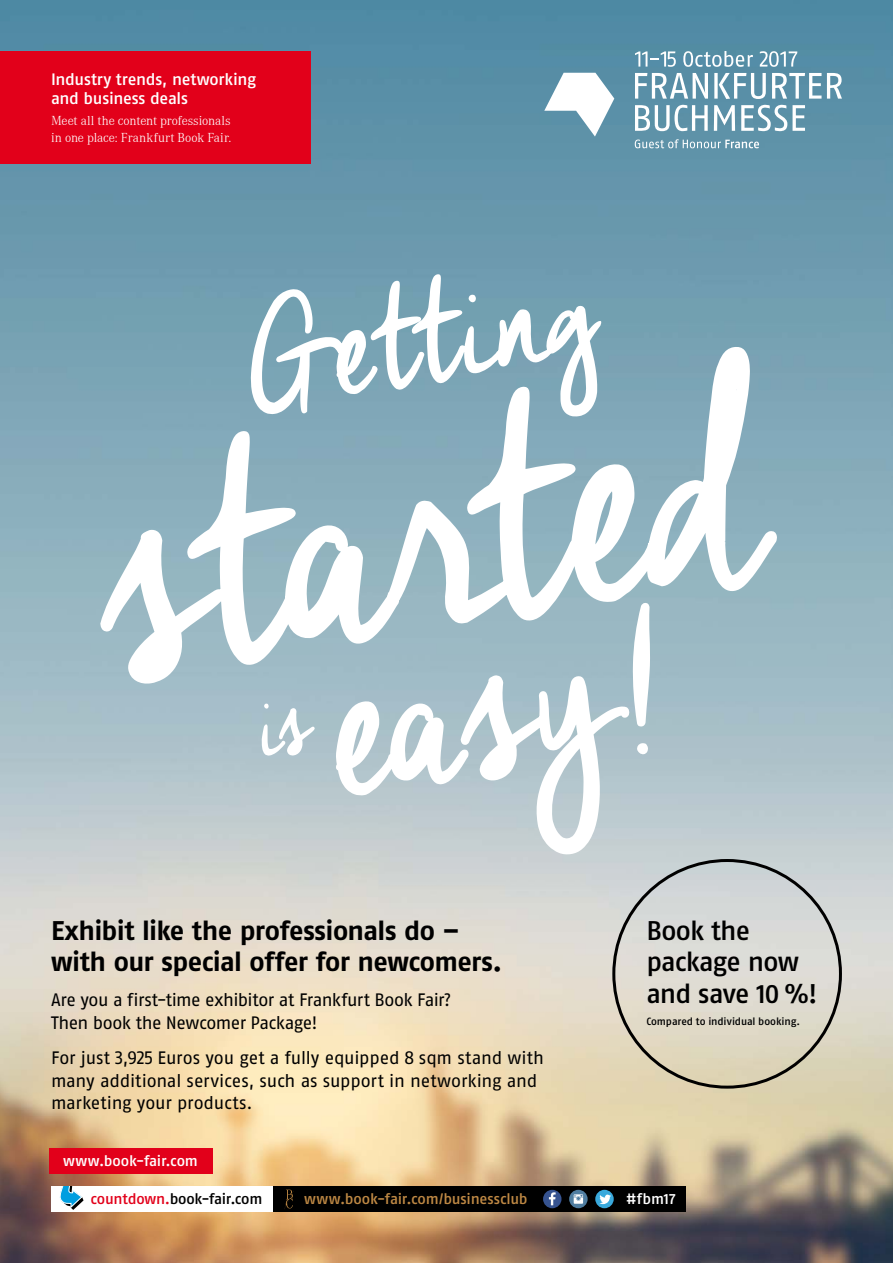
<style>
.page{position:relative;width:893px;height:1263px;background:#fff}
.page>*{position:absolute;margin:0;border:0;box-sizing:border-box;transform-origin:0 0}
.t1{font:700 27px/31.5px "Fago Pro";letter-spacing:-.02em;color:#000}
.t2{font:500 27px/31.5px "Fago Pro";letter-spacing:-.03em;color:#000}
.t3{font:18px/22.5px "Fago Pro";letter-spacing:-.015em;color:#000}
.t4{font:500 16.5px/19.5px "Fago Pro";letter-spacing:-.015em;color:#fff}
.t5{font:500 15px "Fago Pro";letter-spacing:-.01em;color:#be8844}
.t6{font:500 15px "Fago Pro";letter-spacing:-.005em;color:#fff}
.t7{font:500 15px "Fago Pro";letter-spacing:-.015em;color:#000}
.t8{font:300 13.5px/16.5px "Corporate A";letter-spacing:-.005em;color:#fff}
.t9{font:500 10.5px "Fago Pro";letter-spacing:-.005em;color:#000}
.s1{color:#e2001a}
</style>
<div class="page">
<img style="left:0;top:0;width:893px;height:1263px">
<div style="left:49px;top:1148px;width:164px;height:26px;background:#e2001a"></div>
<div style="left:0;top:51px;width:310px;height:113px;background:#e2001a"></div>
<svg style="left:635px;top:73px;width:207px;height:26px"></svg>
<svg style="left:635px;top:105px;width:170px;height:26px"></svg>
<svg style="left:544px;top:73px;width:70px;height:64px"></svg>
<svg style="left:635px;top:51px;width:41px;height:16px"></svg>
<svg style="left:683px;top:51px;width:70px;height:16px"></svg>
<svg style="left:760px;top:51px;width:37px;height:16px"></svg>
<svg style="left:635px;top:139px;width:124px;height:9px"></svg>
<div style="left:273px;top:1186px;width:267px;height:26px;background:#000"></div>
<svg style="left:284px;top:1189px;width:10px;height:20px"></svg>
<div style="left:540px;top:1186px;width:146px;height:26px;background:#000"></div>
<div style="left:543px;top:1190px;width:18px;height:18px;background:#365390;border-radius:50%"></div>
<svg style="left:549px;top:1192px;width:7px;height:13px"></svg>
<svg style="left:595px;top:1190px;width:19px;height:18px"></svg>
<svg style="left:599px;top:1194px;width:12px;height:10px"></svg>
<div style="left:51px;top:1186px;width:222px;height:26px;background:#fff"></div>
<svg style="left:59px;top:1186px;width:25px;height:24px"></svg>
<svg style="left:569px;top:1190px;width:19px;height:18px"></svg>
<svg style="left:574px;top:1194px;width:9px;height:10px"></svg>
<svg style="left:100px;top:346px;width:677px;height:338px"></svg>
<svg style="left:262px;top:703px;width:53px;height:53px"></svg>
<svg style="left:336px;top:602px;width:314px;height:253px"></svg>
<svg style="left:251px;top:274px;width:350px;height:143px"></svg>
<p class="t4" style="left:51px;top:69px;width:207px">Industry trends, networking and business deals</p>
<p class="t8" style="left:51px;top:113px;width:182px">Meet all the content professionals in one place: Frankfurt Book Fair.</p>
<h1 class="t1" style="left:51px;top:914px;width:453px">Exhibit like the professionals do – with our special offer for newcomers.</h1>
<p class="t3" style="left:51px;top:989px;width:402px">Are you a first-time exhibitor at Frankfurt Book Fair?<br>Then book the Newcomer Package!</p>
<p class="t3" style="left:51px;top:1046px;width:494px">For just 3,925 Euros you get a fully equipped 8 sqm stand with many additional services, such as support in networking and marketing your products.</p>
<p class="t6" style="left:63px;top:1152px;width:136px">www.book-fair.com</p>
<h1 class="t2" style="left:646px;top:914px;width:173px">Book the package now and save 10 %!</h1>
<p class="t9" style="left:646px;top:1015px;width:155px">Compared to individual booking.</p>
<p class="t7" style="left:91px;top:1190px;width:173px"><span class="s1">countdown.</span>book-fair.com</p>
<p class="t5" style="left:304px;top:1190px;width:225px">www.book-fair.com/businessclub</p>
<p class="t6" style="left:626px;top:1190px;width:51px">#fbm17</p>
</div>
